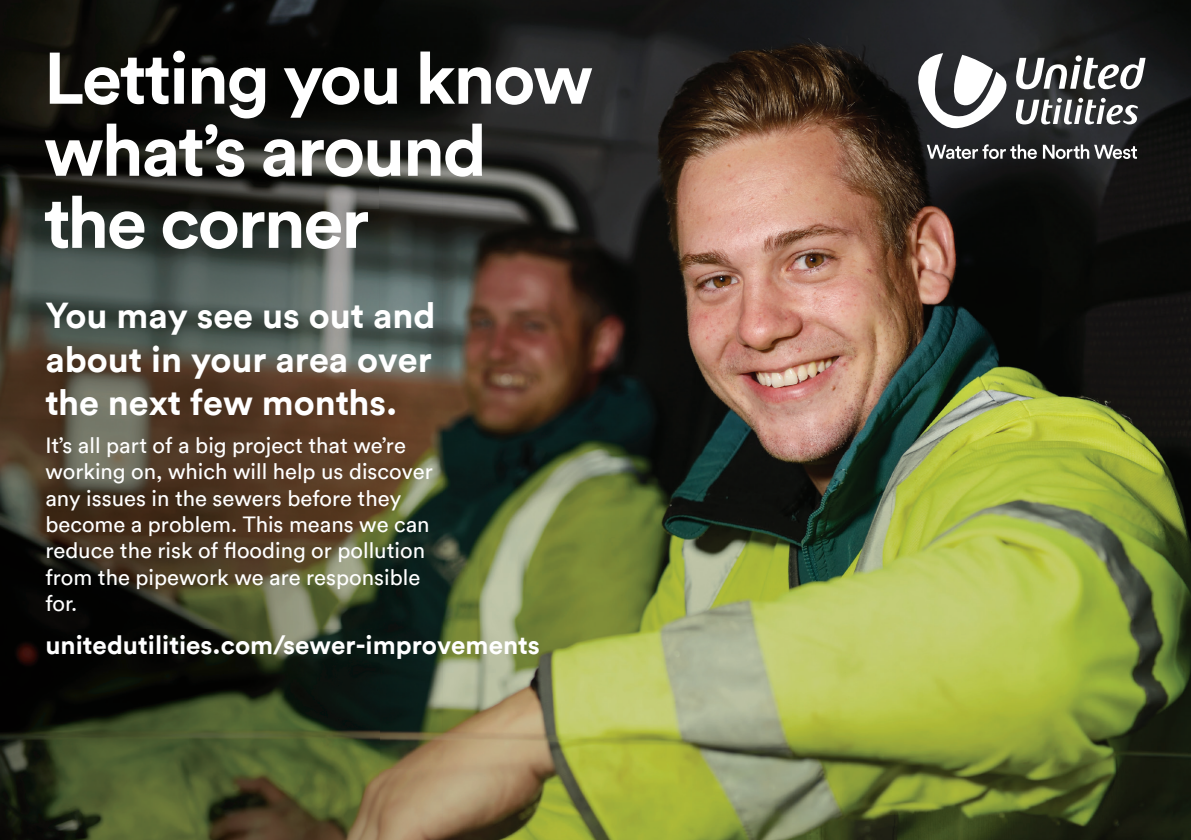
<style>
.page{position:relative;width:1191px;height:840px;background:#fff}
.page>*{position:absolute;margin:0;border:0;box-sizing:border-box;transform-origin:0 0}
.t1{font:700 72px/72px "Circular TT";letter-spacing:-.03em;color:#fff}
.t2{font:700 36px/43.2px "Circular TT";color:#fff;text-align:justify}
.t3{font:700 26px "Circular TT";color:#fff}
.t4{font:22px/26.4px "Circular TT";color:#fff}
</style>
<div class="page">
<img style="left:0;top:0;width:1191px;height:839px">
<svg style="left:918px;top:53px;width:227px;height:76px"></svg>
<svg style="left:926px;top:144px;width:211px;height:15px"></svg>
<h1 class="t1" style="left:44px;top:41px;width:550px">Letting you know what’s around the corner</h1>
<h2 class="t2" style="left:45px;top:293px;width:392px">You may see us out and about in your area over the next few months.</h2>
<p class="t4" style="left:45px;top:431px;width:389px">It’s all part of a big project that we’re working on, which will help us discover any issues in the sewers before they become a problem. This means we can reduce the risk of flooding or pollution from the pipework we are responsible for.</p>
<p class="t3" style="left:45px;top:627px;width:496px">unitedutilities.com/sewer-improvements</p>
</div>
